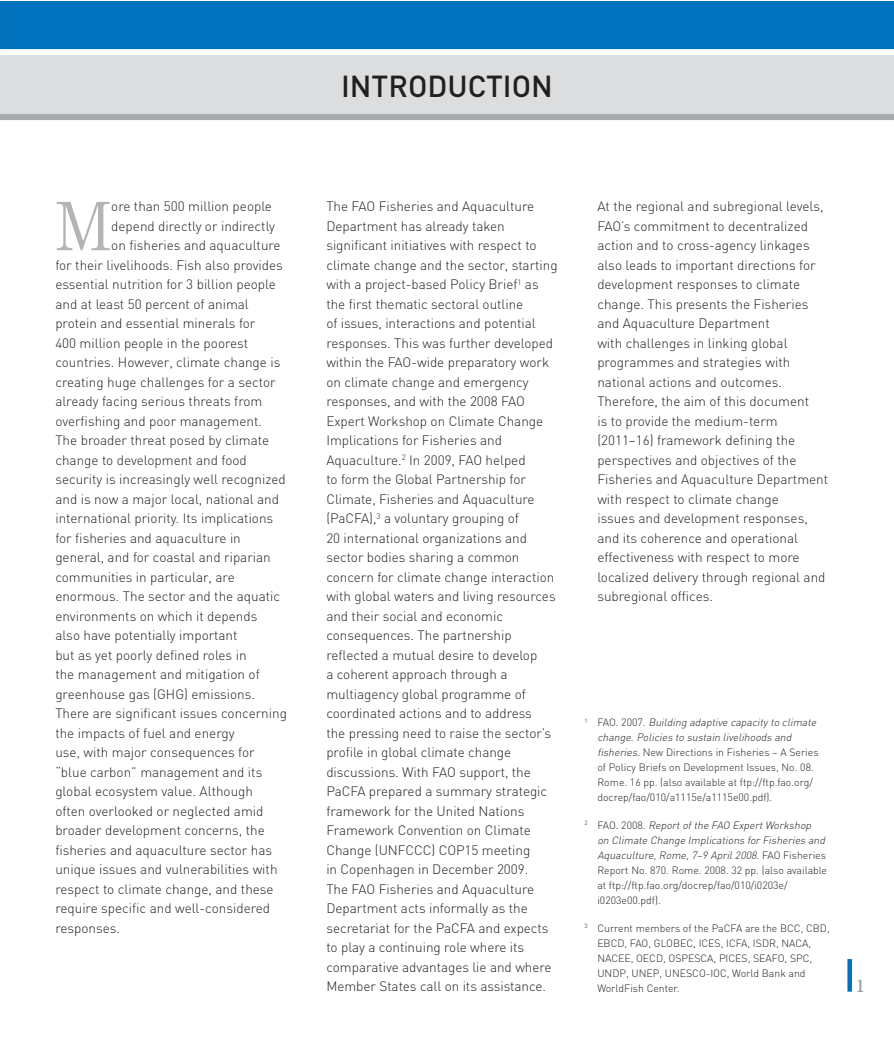
<style>
.page{position:relative;width:894px;height:1045px;background:#fff}
.page>*{position:absolute;margin:0;border:0;box-sizing:border-box;transform-origin:0 0}
.t1{font:300 70.2px "Century Std";color:#b2b4b6}
.t2{font:500 30px "DIN";color:#231f20}
.t3{font:18px "Century Std";color:#939598}
.t4{font:300 13.5px/19.5px "DIN";color:#231f20}
.t5{font:300 10.5px/15px "DIN";color:#231f20}
.s1{font-style:italic}
</style>
<div class="page">
<div style="left:0;top:27px;width:893px;height:92px;background:#dcddde"></div>
<div style="left:0;top:114px;width:893px;height:6px;background:#a7a9ac"></div>
<svg style="left:847px;top:959px;width:4px;height:32px"></svg>
<div style="left:0;top:1px;width:893px;height:48px;background:#0071bc"></div>
<div style="left:0;top:49px;width:893px;height:6px;background:#fff"></div>
<h2 class="t2" style="left:341px;top:75px;width:213px">INTRODUCTION</h2>
<h1 class="t1" style="left:55px;top:185px;width:57px">M</h1>
<p class="t4" style="left:111px;top:198px;width:162px">ore than 500 million people</p>
<p class="t4" style="left:111px;top:218px;width:165px">depend directly or indirectly</p>
<p class="t4" style="left:111px;top:237px;width:171px">on fisheries and aquaculture</p>
<p class="t4" style="left:55px;top:257px;width:229px">for their livelihoods. Fish also provides</p>
<p class="t4" style="left:55px;top:276px;width:222px">essential nutrition for 3 billion people</p>
<p class="t4" style="left:55px;top:296px;width:195px">and at least 50 percent of animal</p>
<p class="t4" style="left:55px;top:315px;width:201px">protein and essential minerals for</p>
<p class="t4" style="left:55px;top:335px;width:194px">400 million people in the poorest</p>
<p class="t4" style="left:55px;top:354px;width:226px">countries. However, climate change is</p>
<p class="t4" style="left:55px;top:374px;width:222px">creating huge challenges for a sector</p>
<p class="t4" style="left:55px;top:393px;width:208px">already facing serious threats from</p>
<p class="t4" style="left:55px;top:413px;width:208px">overfishing and poor management.</p>
<p class="t4" style="left:55px;top:432px;width:215px">The broader threat posed by climate</p>
<p class="t4" style="left:55px;top:452px;width:193px">change to development and food</p>
<p class="t4" style="left:55px;top:471px;width:232px">security is increasingly well recognized</p>
<p class="t4" style="left:55px;top:491px;width:225px">and is now a major local, national and</p>
<p class="t4" style="left:55px;top:510px;width:219px">international priority. Its implications</p>
<p class="t4" style="left:55px;top:530px;width:187px">for fisheries and aquaculture in</p>
<p class="t4" style="left:55px;top:549px;width:217px">general, and for coastal and riparian</p>
<p class="t4" style="left:55px;top:568px;width:181px">communities in particular, are</p>
<p class="t4" style="left:55px;top:588px;width:226px">enormous. The sector and the aquatic</p>
<p class="t4" style="left:55px;top:607px;width:203px">environments on which it depends</p>
<p class="t4" style="left:55px;top:627px;width:184px">also have potentially important</p>
<p class="t4" style="left:55px;top:646px;width:193px">but as yet poorly defined roles in</p>
<p class="t4" style="left:55px;top:666px;width:206px">the management and mitigation of</p>
<p class="t4" style="left:55px;top:685px;width:201px">greenhouse gas (GHG) emissions.</p>
<p class="t4" style="left:55px;top:705px;width:233px">There are significant issues concerning</p>
<p class="t4" style="left:55px;top:724px;width:180px">the impacts of fuel and energy</p>
<p class="t4" style="left:55px;top:744px;width:201px">use, with major consequences for</p>
<p class="t4" style="left:55px;top:763px;width:208px">“blue carbon” management and its</p>
<p class="t4" style="left:55px;top:783px;width:199px">global ecosystem value. Although</p>
<p class="t4" style="left:55px;top:802px;width:209px">often overlooked or neglected amid</p>
<p class="t4" style="left:55px;top:822px;width:211px">broader development concerns, the</p>
<p class="t4" style="left:55px;top:841px;width:218px">fisheries and aquaculture sector has</p>
<p class="t4" style="left:55px;top:861px;width:223px">unique issues and vulnerabilities with</p>
<p class="t4" style="left:55px;top:880px;width:220px">respect to climate change, and these</p>
<p class="t4" style="left:55px;top:900px;width:216px">require specific and well-considered</p>
<p class="t4" style="left:55px;top:919px;width:66px">responses.</p>
<p class="t4" style="left:326px;top:198px;width:233px">The FAO Fisheries and Aquaculture Department has already taken significant initiatives with respect to climate change and the sector, starting with a project-based Policy Brief<sup>1</sup> as the first thematic sectoral outline<br>of issues, interactions and potential responses. This was further developed within the FAO-wide preparatory work on climate change and emergency responses, and with the 2008 FAO Expert Workshop on Climate Change Implications for Fisheries and Aquaculture.<sup>2</sup> In 2009, FAO helped<br>to form the Global Partnership for Climate, Fisheries and Aquaculture (PaCFA),<sup>3</sup> a voluntary grouping of<br>20 international organizations and sector bodies sharing a common concern for climate change interaction with global waters and living resources and their social and economic consequences. The partnership reflected a mutual desire to develop<br>a coherent approach through a multiagency global programme of coordinated actions and to address<br>the pressing need to raise the sector’s profile in global climate change discussions. With FAO support, the PaCFA prepared a summary strategic framework for the United Nations Framework Convention on Climate Change (UNFCCC) COP15 meeting<br>in Copenhagen in December 2009.<br>The FAO Fisheries and Aquaculture Department acts informally as the secretariat for the PaCFA and expects to play a continuing role where its comparative advantages lie and where Member States call on its assistance.</p>
<p class="t4" style="left:597px;top:198px;width:232px">At the regional and subregional levels, FAO’s commitment to decentralized action and to cross-agency linkages also leads to important directions for development responses to climate change. This presents the Fisheries and Aquaculture Department<br>with challenges in linking global programmes and strategies with national actions and outcomes.<br>Therefore, the aim of this document<br>is to provide the medium-term (2011–16) framework defining the perspectives and objectives of the Fisheries and Aquaculture Department with respect to climate change<br>issues and development responses, and its coherence and operational effectiveness with respect to more localized delivery through regional and subregional offices.</p>
<p class="t5" style="left:597px;top:716px;width:222px;text-indent:-13px"><sup>1</sup> FA O . 2 0 0 7 . <span class="s1">Building adaptive capacity to climate change. Policies to sustain livelihoods and fisheries.</span> New Directions in Fisheries – A Series of Policy Briefs on Development Issues, No. 08.<br>Rome. 16 pp. (also available at ftp://ftp.fao.org/ docrep/fao/010/a1115e/a1115e00.pdf).</p>
<p class="t5" style="left:597px;top:818px;width:231px;text-indent:-13px"><sup>2</sup> FA O . 2 0 0 8 . <span class="s1">Report of the FAO Expert Workshop on Climate Change Implications for Fisheries and Aquaculture, Rome, 7–9 April 2008.</span> FAO F i s h e r i e s Report No. 870. Rome. 2008. 32 pp. (also available at ftp://ftp.fao.org/docrep/fao/010/i0203e/ i0203e00.pdf).</p>
<p class="t5" style="left:597px;top:921px;width:234px;text-indent:-13px"><sup>3</sup> Current members of the PaCFA are the BCC, CBD, EBCD, FAO, GLOBEC, ICES, ICFA, ISDR, NACA, NACEE, OECD, OSPESCA, PICES, SEAFO, SPC, UNDP, UNEP, UNESCO-IOC, World Bank and WorldFish Center.</p>
<h3 class="t3" style="left:855px;top:974px;width:10px">1</h3>
</div>
